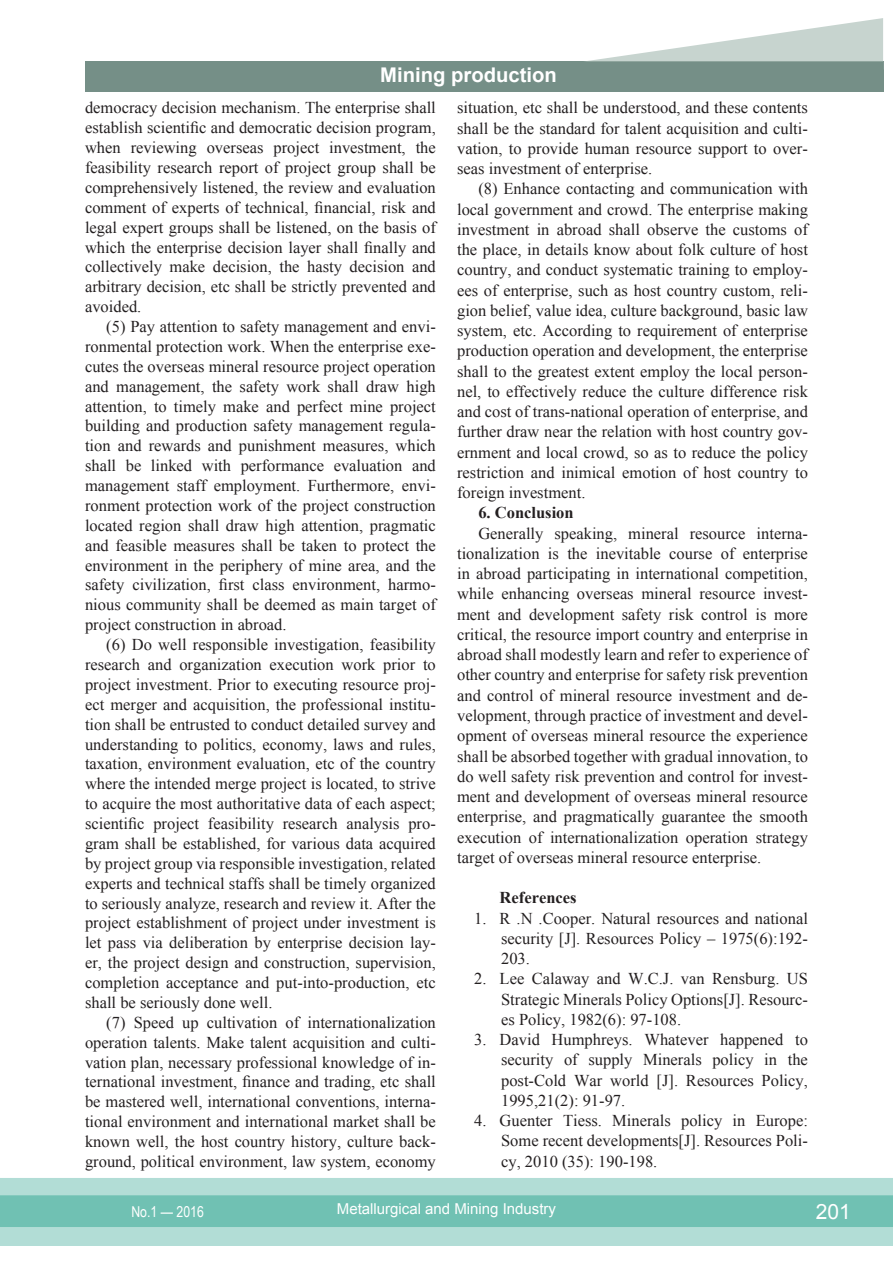
<style>
.page{position:relative;width:893px;height:1263px;background:#fff}
.page>*{position:absolute;margin:0;border:0;box-sizing:border-box;transform-origin:0 0}
.t1{font:21px "Arial";color:#fff}
.t2{font:700 20.25px "Arial";color:#fff}
.ОСНОВНОЙ{font:16.5px/20.2px "Times New Roman";color:#231f20;text-align:justify}
.литература{font:16.5px/20.2px "Times New Roman";color:#231f20;text-align:justify}
.ОСНОВНОЙ-2{font:700 16.5px "Times New Roman";color:#231f20}
.литература-2{font:700 16.5px "Times New Roman";color:#231f20}
.t3{font:15px "Arial";color:#fff}
.t4{font:15px "Arial Narrow";color:#fff}
</style>
<div class="page">
<div style="left:0;top:1178px;width:893px;height:68px;background:#b2ddd6"></div>
<div style="left:0;top:1195px;width:893px;height:32px;background:#70c1b3;border:2px solid #70c1b3"></div>
<div style="left:85px;top:62px;width:798px;height:30px;background:#758f87"></div>
<svg style="left:583px;top:18px;width:300px;height:44px"></svg>
<p class="t2" style="left:380px;top:61px;width:178px">Mining production</p>
<p class="ОСНОВНОЙ" style="left:85px;top:98px;width:352px;line-height:19.8px">democracy decision mechanism. The enterprise shall establish scientific and democratic decision program, when reviewing overseas project investment, the feasibility research report of project group shall be comprehensively listened, the review and evaluation comment of experts of technical, financial, risk and legal expert groups shall be listened, on the basis of which the enterprise decision layer shall finally and collectively make decision, the hasty decision and arbitrary decision, etc shall be strictly prevented and avoided.</p>
<p class="ОСНОВНОЙ" style="left:85px;top:316px;width:352px;text-indent:21px">(5) Pay attention to safety management and envi&shy;ronmental protection work. When the enterprise exe&shy;cutes the overseas mineral resource project operation and management, the safety work shall draw high attention, to timely make and perfect mine project building and production safety management regula&shy;tion and rewards and punishment measures, which shall be linked with performance evaluation and management staff employment. Furthermore, envi&shy;ronment protection work of the project construction located region shall draw high attention, pragmatic and feasible measures shall be taken to protect the environment in the periphery of mine area, and the safety civilization, first class environment, harmo&shy;nious community shall be deemed as main target of project construction in abroad.</p>
<p class="ОСНОВНОЙ" style="left:85px;top:634px;width:352px;line-height:19.8px;text-indent:21px">(6) Do well responsible investigation, feasibility research and organization execution work prior to project investment. Prior to executing resource proj&shy;ect merger and acquisition, the professional institu&shy;tion shall be entrusted to conduct detailed survey and understanding to politics, economy, laws and rules, taxation, environment evaluation, etc of the country where the intended merge project is located, to strive to acquire the most authoritative data of each aspect; scientific project feasibility research analysis pro&shy;gram shall be established, for various data acquired by project group via responsible investigation, related experts and technical staffs shall be timely organized to seriously analyze, research and review it. After the project establishment of project under investment is let pass via deliberation by enterprise decision lay&shy;er, the project design and construction, supervision, completion acceptance and put-into-production, etc shall be seriously done well.</p>
<p class="ОСНОВНОЙ" style="left:85px;top:1012px;width:352px;text-indent:21px">(7) Speed up cultivation of internationalization operation talents. Make talent acquisition and culti&shy;vation plan, necessary professional knowledge of in&shy;ternational investment, finance and trading, etc shall be mastered well, international conventions, interna&shy;tional environment and international market shall be known well, the host country history, culture back&shy;ground, political environment, law system, economy</p>
<p class="ОСНОВНОЙ" style="left:457px;top:98px;width:352px">situation, etc shall be understood, and these contents shall be the standard for talent acquisition and culti&shy;vation, to provide human resource support to over&shy;seas investment of enterprise.</p>
<p class="ОСНОВНОЙ" style="left:457px;top:179px;width:352px;text-indent:21px">(8) Enhance contacting and communication with local government and crowd. The enterprise making investment in abroad shall observe the customs of the place, in details know about folk culture of host country, and conduct systematic training to employ&shy;ees of enterprise, such as host country custom, reli&shy;gion belief, value idea, culture background, basic law system, etc. According to requirement of enterprise production operation and development, the enterprise shall to the greatest extent employ the local person&shy;nel, to effectively reduce the culture difference risk and cost of trans-national operation of enterprise, and further draw near the relation with host country gov&shy;ernment and local crowd, so as to reduce the policy restriction and inimical emotion of host country to foreign investment.</p>
<p class="ОСНОВНОЙ-2" style="left:478px;top:501px;width:97px">6. Conclusion</p>
<p class="ОСНОВНОЙ" style="left:457px;top:523px;width:352px;text-indent:21px">Generally speaking, mineral resource interna&shy;tionalization is the inevitable course of enterprise in abroad participating in international competition, while enhancing overseas mineral resource invest&shy;ment and development safety risk control is more critical, the resource import country and enterprise in abroad shall modestly learn and refer to experience of other country and enterprise for safety risk prevention and control of mineral resource investment and de&shy;velopment, through practice of investment and devel&shy;opment of overseas mineral resource the experience shall be absorbed together with gradual innovation, to do well safety risk prevention and control for invest&shy;ment and development of overseas mineral resource enterprise, and pragmatically guarantee the smooth execution of internationalization operation strategy target of overseas mineral resource enterprise.</p>
<p class="литература-2" style="left:500px;top:886px;width:78px">References</p>
<p class="литература" style="left:501px;top:908px;width:308px;text-indent:-27px">1. R .N .Cooper. Natural resources and national security [J]. Resources Policy – 1975(6):192- 203.</p>
<p class="литература" style="left:501px;top:968px;width:308px;text-indent:-27px">2. Lee Calaway and W.C.J. van Rensburg. US Strategic Minerals Policy Options[J]. Resourc&shy;es Policy, 1982(6): 97-108.</p>
<p class="литература" style="left:501px;top:1029px;width:308px;text-indent:-27px">3. David Humphreys. Whatever happened to security of supply Minerals policy in the post-Cold War world [J]. Resources Policy, 1995,21(2): 91-97.</p>
<p class="литература" style="left:501px;top:1110px;width:308px;text-indent:-27px">4. Guenter Tiess. Minerals policy in Europe:<br>Some recent developments[J]. Resources Poli&shy;cy, 2010 (35): 190-198.</p>
<p class="t4" style="left:131px;top:1200px;width:74px">No.1 — 2016</p>
<p class="t3" style="left:337px;top:1199px;width:221px">Metallurgical and Mining Industry</p>
<p class="t1" style="left:816px;top:1197px;width:37px">201</p>
</div>
